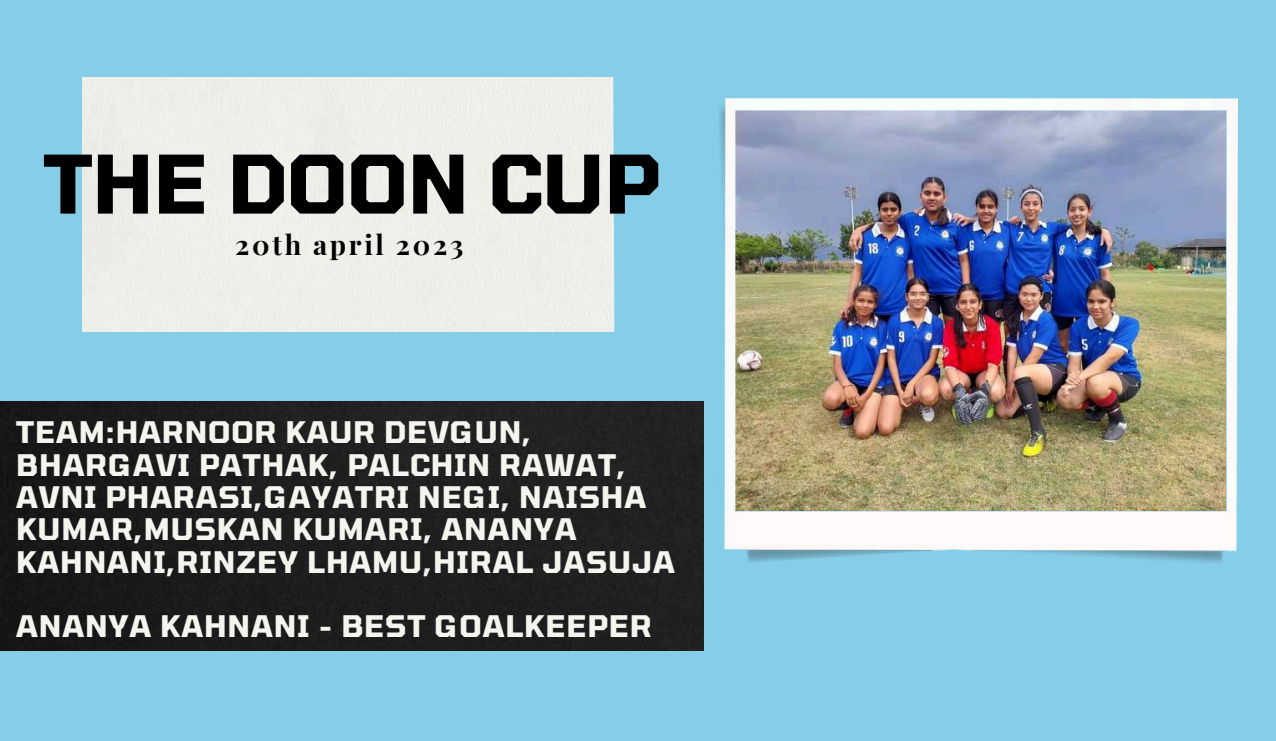
<style>
.page{position:relative;width:1276px;height:741px;background:#fff}
.page>*{position:absolute;margin:0;border:0;box-sizing:border-box;transform-origin:0 0}
.t1{font:700 79.95px "Tomorrow";color:#000}
.t2{font:700 29.55px/32.2px "Tomorrow";letter-spacing:.03em;color:#f5f5ef}
.t3{font:700 27.15px "Playfair Display";letter-spacing:.1em;color:#000}
</style>
<div class="page">
<div style="left:0;top:0;width:1276px;height:740px;background:#86cee8"></div>
<div style="left:82px;top:77px;width:533px;height:254px;background:#eef0eb"></div>
<img style="left:719px;top:99px;width:519px;height:464px">
<div style="left:0;top:401px;width:704px;height:249px;background:#1e1e1e"></div>
<h1 class="t1" style="left:44px;top:117px;width:617px">THE DOON CUP</h1>
<p class="t3" style="left:235px;top:223px;width:230px">20th april 2023</p>
<p class="t2" style="left:16px;top:412px;width:660px">TEAM:HARNOOR KAUR DEVGUN,<br>BHARGAVI PATHAK, PALCHIN RAWAT,<br>AVNI PHARASI,GAYATRI NEGI, NAISHA<br>KUMAR,MUSKAN KUMARI, ANANYA<br>KAHNANI,RINZEY LHAMU,HIRAL JASUJA</p>
<p class="t2" style="left:16px;top:606px;width:637px">ANANYA KAHNANI - BEST GOALKEEPER</p>
</div>
